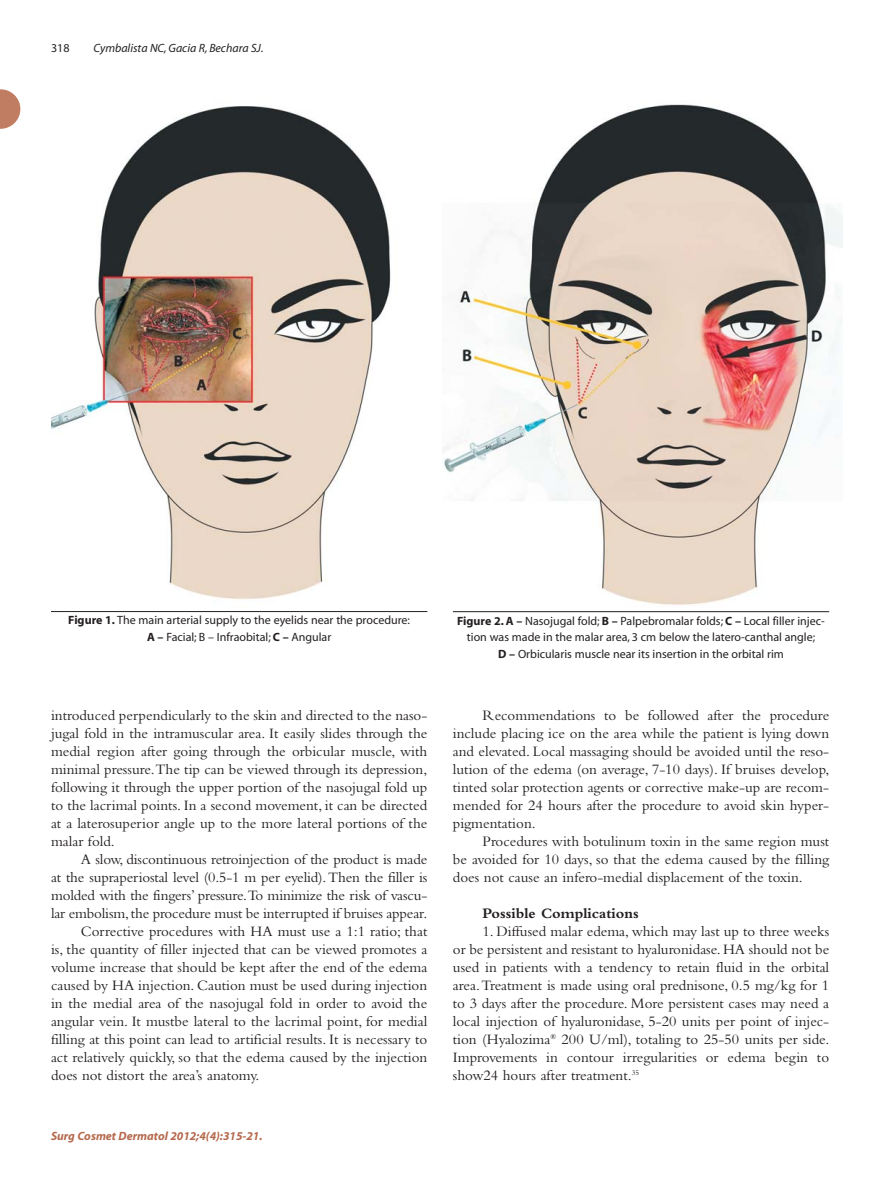
<style>
.page{position:relative;width:893px;height:1191px;background:#fff}
.page>*{position:absolute;margin:0;border:0;box-sizing:border-box;transform-origin:0 0}
.t1{font:15px/18px "Bembo";color:#231f20;text-align:justify}
.t2{font:700 15px "Bembo";color:#231f20}
.t3{font:12px/16.5px "Myriad";color:#231f20;text-align:center}
.t4{font:italic 700 12px "Myriad";color:#b5694d}
.t5{font:italic 12px "Myriad";color:#231f20}
.s1{font-weight:700}
</style>
<div class="page">
<svg style="left:0;top:89px;width:20px;height:40px"></svg>
<img style="left:51px;top:106px;width:340px;height:494px">
<img style="left:443px;top:104px;width:400px;height:501px">
<hr style="left:51px;top:611px;width:376px;height:1px;background:#231f20">
<hr style="left:453px;top:611px;width:376px;height:1px;background:#231f20">
<p class="t3" style="left:51px;top:41px;width:20px">318</p>
<p class="t5" style="left:94px;top:44px;width:171px">Cymbalista NC, Gacia R, Bechara SJ.</p>
<p class="t3" style="left:68px;top:613px;width:343px"><span class="s1">Figure 1.</span> The main arterial supply to the eyelids near the procedure:<br><span class="s1">A –</span> Facial; B – Infraobital; <span class="s1">C –</span> Angular</p>
<p class="t1" style="left:51px;top:708px;width:378px">introduced perpendicularly to the skin and directed to the naso&shy;jugal fold in the intramuscular area. It easily slides through the medial region after going through the orbicular muscle, with minimal pressure. The tip can be viewed through its depression, following it through the upper portion of the nasojugal fold up to the lacrimal points. In a second movement, it can be directed at a laterosuperior angle up to the more lateral portions of the malar fold.</p>
<p class="t1" style="left:81px;top:852px;width:348px">A slow, discontinuous retroinjection of the product is made</p>
<p class="t1" style="left:51px;top:870px;width:378px">at the supraperiostal level (0.5-1 m per eyelid). Then the filler is</p>
<p class="t1" style="left:51px;top:888px;width:378px">molded with the fingers’ pressure.To minimize the risk of vascu-</p>
<p class="t1" style="left:51px;top:906px;width:378px">lar embolism, the procedure must be interrupted if bruises appear.</p>
<p class="t1" style="left:81px;top:924px;width:348px">Corrective procedures with HA must use a 1:1 ratio; that</p>
<p class="t1" style="left:51px;top:942px;width:378px">is, the quantity of filler injected that can be viewed promotes a</p>
<p class="t1" style="left:51px;top:960px;width:378px">volume increase that should be kept after the end of the edema</p>
<p class="t1" style="left:51px;top:978px;width:378px">caused by HA injection. Caution must be used during injection</p>
<p class="t1" style="left:51px;top:996px;width:378px">in the medial area of the nasojugal fold in order to avoid the</p>
<p class="t1" style="left:51px;top:1014px;width:378px">angular vein. It mustbe lateral to the lacrimal point, for medial</p>
<p class="t1" style="left:51px;top:1032px;width:378px">filling at this point can lead to artificial results. It is necessary to</p>
<p class="t1" style="left:51px;top:1050px;width:378px">act relatively quickly, so that the edema caused by the injection</p>
<p class="t1" style="left:51px;top:1068px;width:210px">does not distort the area’s anatomy.</p>
<p class="t4" style="left:51px;top:1131px;width:213px">Surg Cosmet Dermatol 2012;4(4):315-21.</p>
<p class="t3" style="left:457px;top:613px;width:369px"><span class="s1">Figure 2. A –</span> Nasojugal fold; <span class="s1">B –</span> Palpebromalar folds; <span class="s1">C –</span> Local filler injec&shy;tion was made in the malar area, 3 cm below the latero-canthal angle;<br><span class="s1">D –</span> Orbicularis muscle near its insertion in the orbital rim</p>
<p class="t1" style="left:453px;top:708px;width:378px;text-indent:30px">Recommendations to be followed after the procedure include placing ice on the area while the patient is lying down and elevated. Local massaging should be avoided until the reso&shy;lution of the edema (on average, 7-10 days). If bruises develop, tinted solar protection agents or corrective make-up are recom&shy;mended for 24 hours after the procedure to avoid skin hyper&shy;pigmentation.</p>
<p class="t1" style="left:453px;top:834px;width:378px;text-indent:30px">Procedures with botulinum toxin in the same region must be avoided for 10 days, so that the edema caused by the filling does not cause an infero-medial displacement of the toxin.</p>
<p class="t2" style="left:483px;top:908px;width:158px">Possible Complications</p>
<p class="t1" style="left:453px;top:924px;width:378px;text-indent:30px">1. Diffused malar edema, which may last up to three weeks or be persistent and resistant to hyaluronidase. HA should not be used in patients with a tendency to retain fluid in the orbital area. Treatment is made using oral prednisone, 0.5 mg/kg for 1 to 3 days after the procedure. More persistent cases may need a local injection of hyaluronidase, 5-20 units per point of injec&shy;tion (Hyalozima<sup>®</sup> 200 U/ml), totaling to 25-50 units per side.<br>Improvements in contour irregularities or edema begin to show24 hours after treatment.<sup>35</sup></p>
</div>
